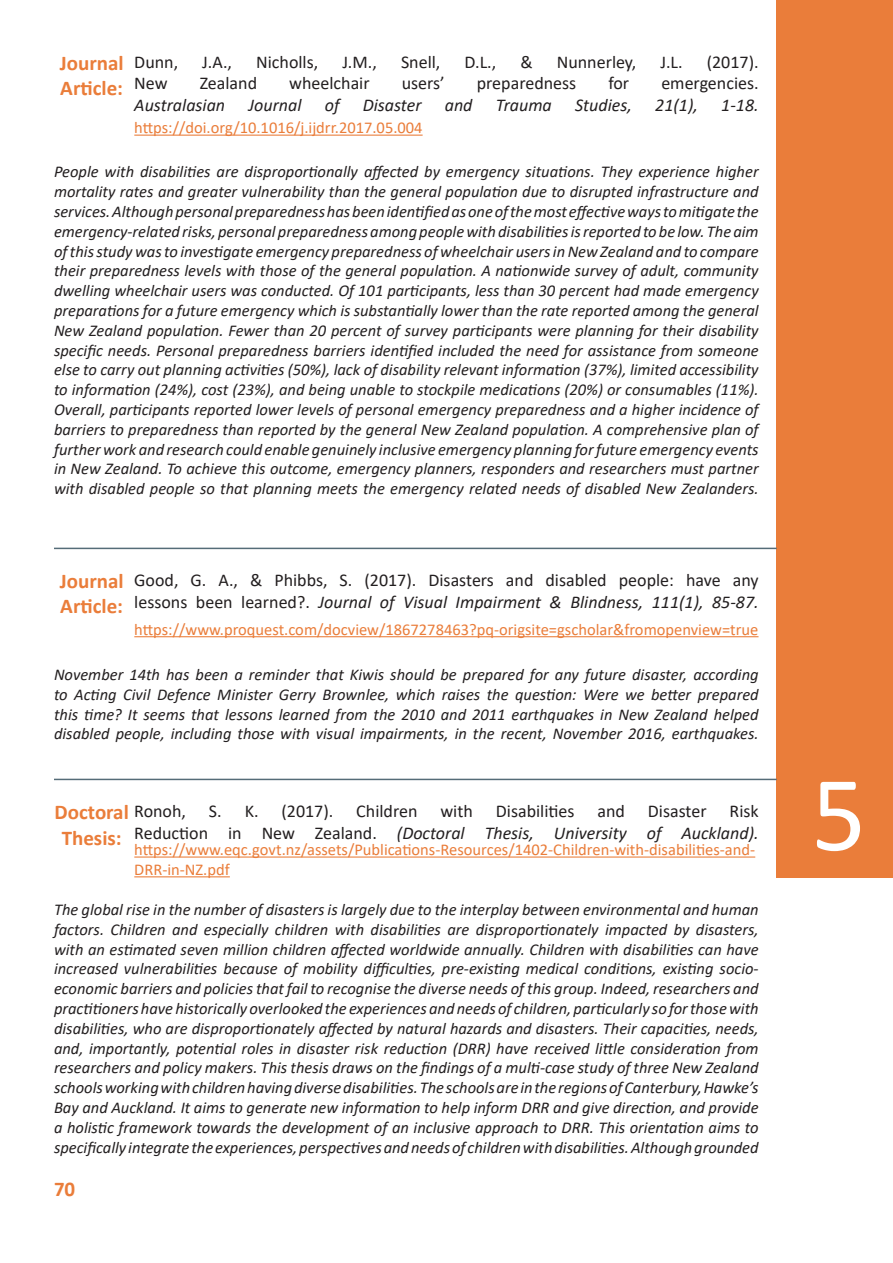
<style>
.page{position:relative;width:893px;height:1263px;background:#fff}
.page>*{position:absolute;margin:0;border:0;box-sizing:border-box;transform-origin:0 0}
.t1{font:108px "Calibri";color:#fff}
.Bold_Orange_Text{font:700 21px/25.2px "Calibri";color:#ea7d3a}
.Justified_Title_Text{font:18px/21.6px "Calibri";color:#231f20}
.Justified_Title_Text-2{font:italic 18px/21.6px "Calibri";color:#231f20;text-align:right}
.Main_Body_11px{font:italic 16.5px/19.8px "Calibri";color:#231f20;text-align:justify}
.Weblink_Orange_ULine{font:16.5px/19.8px "Calibri";color:#ea7d3a}
.s1{font-style:italic}
.s2{font-style:normal}
</style>
<div class="page">
<div style="left:777px;top:0;width:116px;height:878px;background:#ea7d3a"></div>
<hr style="left:134px;top:135px;width:289px;height:1px;background:#ea7d3a">
<hr style="left:54px;top:548px;width:723px;height:1px;background:#556c78">
<hr style="left:134px;top:636px;width:624px;height:1px;background:#ea7d3a">
<hr style="left:54px;top:779px;width:723px;height:1px;background:#556c78">
<hr style="left:134px;top:856px;width:621px;height:1px;background:#ea7d3a">
<hr style="left:134px;top:876px;width:96px;height:1px;background:#ea7d3a">
<p class="Bold_Orange_Text" style="left:60px;top:50px;width:65px">Journal<br>Article:</p>
<p class="Justified_Title_Text" style="left:134px;top:51px;width:45px">Dunn,</p>
<p class="Justified_Title_Text" style="left:202px;top:51px;width:31px">J.A.,</p>
<p class="Justified_Title_Text" style="left:256px;top:51px;width:64px">Nicholls,</p>
<p class="Justified_Title_Text" style="left:342px;top:51px;width:36px">J.M.,</p>
<p class="Justified_Title_Text" style="left:401px;top:51px;width:41px">Snell,</p>
<p class="Justified_Title_Text" style="left:464px;top:51px;width:33px">D.L.,</p>
<p class="Justified_Title_Text" style="left:520px;top:51px;width:14px">&amp;</p>
<p class="Justified_Title_Text" style="left:557px;top:51px;width:81px">Nunnerley,</p>
<p class="Justified_Title_Text" style="left:660px;top:51px;width:24px">J.L.</p>
<p class="Justified_Title_Text" style="left:707px;top:51px;width:53px">(2017).</p>
<p class="Justified_Title_Text" style="left:134px;top:72px;width:35px">New</p>
<p class="Justified_Title_Text" style="left:200px;top:72px;width:59px">Zealand</p>
<p class="Justified_Title_Text" style="left:289px;top:72px;width:82px">wheelchair</p>
<p class="Justified_Title_Text" style="left:402px;top:72px;width:44px">users’</p>
<p class="Justified_Title_Text" style="left:477px;top:72px;width:101px">preparedness</p>
<p class="Justified_Title_Text" style="left:608px;top:72px;width:22px">for</p>
<p class="Justified_Title_Text" style="left:661px;top:72px;width:99px">emergencies.</p>
<p class="Justified_Title_Text-2" style="left:134px;top:93px;width:92px">Australasian</p>
<p class="Justified_Title_Text-2" style="left:248px;top:93px;width:55px">Journal</p>
<p class="Justified_Title_Text-2" style="left:325px;top:93px;width:16px">of</p>
<p class="Justified_Title_Text-2" style="left:363px;top:93px;width:60px">Disaster</p>
<p class="Justified_Title_Text-2" style="left:445px;top:93px;width:29px">and</p>
<p class="Justified_Title_Text-2" style="left:496px;top:93px;width:58px">Trauma</p>
<p class="Justified_Title_Text-2" style="left:575px;top:93px;width:58px">Studies,</p>
<p class="Justified_Title_Text-2" style="left:655px;top:93px;width:44px">21(1),</p>
<p class="Justified_Title_Text-2" style="left:721px;top:93px;width:39px">1-18.</p>
<p class="Weblink_Orange_ULine" style="left:134px;top:117px;width:290px">https://doi.org/10.1016/j.ijdrr.2017.05.004</p>
<p class="Main_Body_11px" style="left:54px;top:161px;width:706px">People with disabilities are disproportionally affected by emergency situations. They experience higher mortality rates and greater vulnerability than the general population due to disrupted infrastructure and services. Although personal preparedness has been identified as one of the most effective ways to mitigate the emergency-related risks, personal preparedness among people with disabilities is reported to be low. The aim of this study was to investigate emergency preparedness of wheelchair users in New Zealand and to compare their preparedness levels with those of the general population. A nationwide survey of adult, community dwelling wheelchair users was conducted. Of 101 participants, less than 30 percent had made emergency preparations for a future emergency which is substantially lower than the rate reported among the general New Zealand population. Fewer than 20 percent of survey participants were planning for their disability specific needs. Personal preparedness barriers identified included the need for assistance from someone else to carry out planning activities (50%), lack of disability relevant information (37%), limited accessibility to information (24%), cost (23%), and being unable to stockpile medications (20%) or consumables (11%).<br>Overall, participants reported lower levels of personal emergency preparedness and a higher incidence of barriers to preparedness than reported by the general New Zealand population. A comprehensive plan of further work and research could enable genuinely inclusive emergency planning for future emergency events in New Zealand. To achieve this outcome, emergency planners, responders and researchers must partner with disabled people so that planning meets the emergency related needs of disabled New Zealanders.</p>
<p class="Bold_Orange_Text" style="left:60px;top:568px;width:65px">Journal<br>Article:</p>
<p class="Justified_Title_Text" style="left:134px;top:569px;width:626px">Good, G. A., &amp; Phibbs, S. (2017). Disasters and disabled people: have any lessons been learned?. <span class="s1">Journal of Visual Impairment &amp; Blindness, 111(1), 85-87.</span></p>
<p class="Weblink_Orange_ULine" style="left:134px;top:619px;width:626px">https://www.proquest.com/docview/1867278463?pq-origsite=gscholar&amp;fromopenview=true</p>
<p class="Main_Body_11px" style="left:54px;top:664px;width:706px">November 14th has been a reminder that Kiwis should be prepared for any future disaster, according to Acting Civil Defence Minister Gerry Brownlee, which raises the question: Were we better prepared this time? It seems that lessons learned from the 2010 and 2011 earthquakes in New Zealand helped disabled people, including those with visual impairments, in the recent, November 2016, earthquakes.</p>
<p class="Bold_Orange_Text" style="left:55px;top:799px;width:76px;text-align:center">Doctoral<br>Thesis:</p>
<p class="Justified_Title_Text" style="left:134px;top:800px;width:53px">Ronoh,</p>
<p class="Justified_Title_Text" style="left:209px;top:800px;width:51px">S. K.</p>
<p class="Justified_Title_Text" style="left:281px;top:800px;width:53px">(2017).</p>
<p class="Justified_Title_Text" style="left:356px;top:800px;width:63px">Children</p>
<p class="Justified_Title_Text" style="left:440px;top:800px;width:34px">with</p>
<p class="Justified_Title_Text" style="left:496px;top:800px;width:80px">Disabilities</p>
<p class="Justified_Title_Text" style="left:597px;top:800px;width:29px">and</p>
<p class="Justified_Title_Text" style="left:648px;top:800px;width:60px">Disaster</p>
<p class="Justified_Title_Text-2" style="left:134px;top:800px;width:626px"><span class="s2">Risk<br>Reduction in New Zealand.</span> (Doctoral Thesis, University of Auckland).</p>
<p class="Weblink_Orange_ULine" style="left:134px;top:839px;width:622px">https://www.eqc.govt.nz/assets/Publications-Resources/1402-Children-with-disabilities-and-<br>DRR-in-NZ.pdf</p>
<p class="Main_Body_11px" style="left:54px;top:899px;width:706px">The global rise in the number of disasters is largely due to the interplay between environmental and human factors. Children and especially children with disabilities are disproportionately impacted by disasters, with an estimated seven million children affected worldwide annually. Children with disabilities can have increased vulnerabilities because of mobility difficulties, pre-existing medical conditions, existing socio&shy;economic barriers and policies that fail to recognise the diverse needs of this group. Indeed, researchers and practitioners have historically overlooked the experiences and needs of children, particularly so for those with disabilities, who are disproportionately affected by natural hazards and disasters. Their capacities, needs, and, importantly, potential roles in disaster risk reduction (DRR) have received little consideration from researchers and policy makers. This thesis draws on the findings of a multi-case study of three New Zealand schools working with children having diverse disabilities. The schools are in the regions of Canterbury, Hawke’s Bay and Auckland. It aims to generate new information to help inform DRR and give direction, and provide a holistic framework towards the development of an inclusive approach to DRR. This orientation aims to specifically integrate the experiences, perspectives and needs of children with disabilities. Although grounded</p>
<p class="Bold_Orange_Text" style="left:54px;top:1176px;width:23px">70</p>
<h1 class="t1" style="left:812px;top:739px;width:56px">5</h1>
</div>
